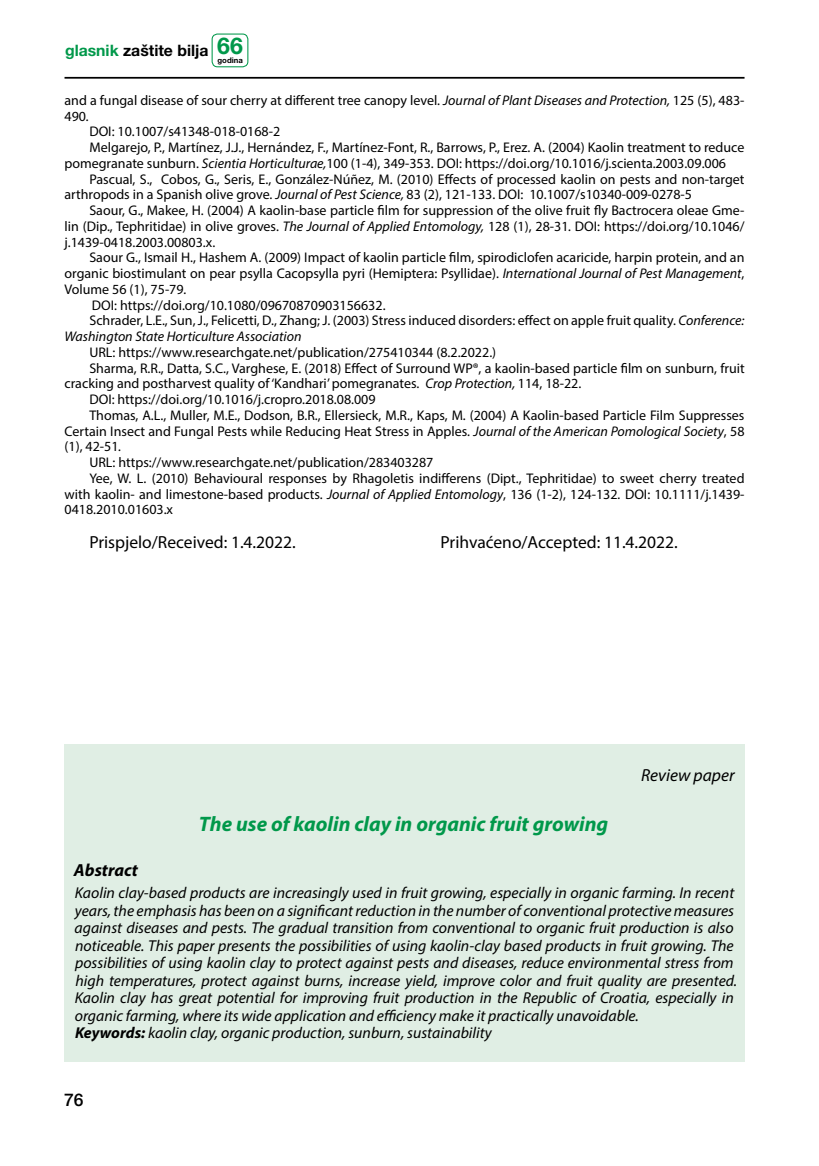
<style>
.page{position:relative;width:819px;height:1166px;background:#fff}
.page>*{position:absolute;margin:0;border:0;box-sizing:border-box;transform-origin:0 0}
.t1{font:italic 700 21px "Myriad Pro";color:#00984a}
.t2{font:17.5px "Myriad Pro";color:#000}
.t3{font:italic 17.5px "Myriad Pro";color:#000}
.t4{font:italic 700 17.5px "Myriad Pro";color:#000}
.t5{font:500 17.5px "Helvetica Neue LT Pro";color:#000}
.t6{font:italic 15.75px/17.5px "Myriad Pro";color:#000}
.t7{font:700 15.75px "Helvetica Neue LT Pro";color:#000}
.t8{font:14px "Myriad Pro";color:#000}
.t9{font:italic 14px "Myriad Pro";color:#000}
.t10{font:700 7.7px "Helvetica Neue LT Pro";color:#000}
.s1{color:#00984a}
.s2{font-size:23.1px;color:#00984a}
.s3{font-style:italic}
.s4{font-weight:700}
</style>
<div class="page">
<hr style="left:64px;top:77px;width:680px;height:2px;background:#000">
<div style="left:211px;top:34px;width:37px;height:33px;border:1px solid #00984a;border-radius:5px"></div>
<div style="left:64px;top:744px;width:680px;height:318px;background:#e0eee4"></div>
<p class="t7" style="left:65px;top:40px;width:179px"><span class="s1">glasnik</span> zaštite bilja <span class="s2">66</span></p>
<p class="t10" style="left:217px;top:56px;width:27px">godina</p>
<p class="t8" style="left:64px;top:91px;width:681px">and a fungal disease of sour cherry at different tree canopy level. <span class="s3">Journal of Plant Diseases and Protection,</span> 125 (5), 483-</p>
<p class="t8" style="left:64px;top:107px;width:26px">490<span class="s3">.</span></p>
<p class="t8" style="left:89px;top:123px;width:192px">DOI: 10.1007/s41348-018-0168-2</p>
<p class="t8" style="left:89px;top:139px;width:656px">Melgarejo, P., Martínez, J.J., Hernández, F., Martínez-Font, R., Barrows, P., Erez. A. (2004) Kaolin treatment to reduce</p>
<p class="t8" style="left:64px;top:154px;width:663px">pomegranate sunburn. <span class="s3">Scientia Horticulturae,</span>100 (1-4), 349-353. DOI: https://doi.org/10.1016/j.scienta.2003.09.006</p>
<p class="t8" style="left:89px;top:170px;width:656px">Pascual, S., Cobos, G., Seris, E., González-Núñez, M. (2010) Effects of processed kaolin on pests and non-target</p>
<p class="t8" style="left:64px;top:186px;width:629px">arthropods in a Spanish olive grove. <span class="s3">Journal of Pest Science,</span> 83 (2), 121-133. DOI: 10.1007/s10340-009-0278-5</p>
<p class="t8" style="left:89px;top:202px;width:656px">Saour, G., Makee, H. (2004) A kaolin-base particle film for suppression of the olive fruit fly Bactrocera oleae Gme-</p>
<p class="t8" style="left:65px;top:217px;width:681px">lin (Dip., Tephritidae) in olive groves. <span class="s3">The Journal of Applied Entomology,</span> 128 (1), 28-31<span class="s3">.</span> DOI: https://doi.org/10.1046/</p>
<p class="t8" style="left:65px;top:233px;width:152px">j.1439-0418.2003.00803.x.</p>
<p class="t8" style="left:89px;top:249px;width:656px">Saour G., Ismail H., Hashem A. (2009) Impact of kaolin particle film, spirodiclofen acaricide, harpin protein, and an</p>
<p class="t8" style="left:65px;top:265px;width:681px">organic biostimulant on pear psylla Cacopsylla pyri (Hemiptera: Psyllidae). <span class="s3">International Journal of Pest Management</span>,</p>
<p class="t8" style="left:65px;top:280px;width:124px">Volume 56 (1), 75-79<span class="s3">.</span></p>
<p class="t8" style="left:92px;top:296px;width:295px">DOI: https://doi.org/10.1080/09670870903156632.</p>
<p class="t8" style="left:89px;top:312px;width:656px">Schrader, L.E., Sun, J., Felicetti, D., Zhang; J. (2003) Stress induced disorders: effect on apple fruit quality. <span class="s3">Conference:</span></p>
<p class="t9" style="left:65px;top:328px;width:238px">Washington State Horticulture Association</p>
<p class="t8" style="left:89px;top:343px;width:408px">URL: https://www.researchgate.net/publication/275410344 (8.2.2022.)</p>
<p class="t8" style="left:89px;top:359px;width:656px">Sharma, R.R., Datta, S.C., Varghese, E. (2018) Effect of Surround WP®, a kaolin-based particle film on sunburn, fruit</p>
<p class="t8" style="left:65px;top:375px;width:518px">cracking and postharvest quality of ‘Kandhari’ pomegranates. <span class="s3">Crop Protection,</span> 114, 18-22.</p>
<p class="t8" style="left:89px;top:391px;width:288px">DOI: https://doi.org/10.1016/j.cropro.2018.08.009</p>
<p class="t8" style="left:89px;top:406px;width:656px">Thomas, A.L., Muller, M.E., Dodson, B.R., Ellersieck, M.R., Kaps, M. (2004) A Kaolin-based Particle Film Suppresses</p>
<p class="t8" style="left:65px;top:422px;width:681px">Certain Insect and Fungal Pests while Reducing Heat Stress in Apples. <span class="s3">Journal of the American Pomological Society</span>, 58</p>
<p class="t8" style="left:65px;top:438px;width:58px">(1), 42-51<span class="s3">.</span></p>
<p class="t8" style="left:89px;top:454px;width:345px">URL: https://www.researchgate.net/publication/283403287</p>
<p class="t8" style="left:89px;top:469px;width:656px">Yee, W. L. (2010) Behavioural responses by Rhagoletis indifferens (Dipt., Tephritidae) to sweet cherry treated</p>
<p class="t8" style="left:65px;top:485px;width:681px">with kaolin‐ and limestone‐based products. <span class="s3">Journal of Applied Entomology</span>, 136 (1‐2), 124-132<span class="s3">.</span> DOI: 10.1111/j.1439-</p>
<p class="t8" style="left:65px;top:501px;width:110px">0418.2010.01603.x</p>
<p class="t2" style="left:89px;top:532px;width:208px">Prispjelo/Received: 1.4.2022.</p>
<p class="t2" style="left:440px;top:532px;width:239px">Prihvaćeno/Accepted: 11.4.2022.</p>
<h1 class="t1" style="left:199px;top:810px;width:411px">The use of kaolin clay in organic fruit growing</h1>
<p class="t3" style="left:641px;top:764px;width:95px">Review paper</p>
<p class="t4" style="left:74px;top:858px;width:66px">Abstract</p>
<p class="t6" style="left:75px;top:884px;width:664px">Kaolin clay-based products are increasingly used in fruit growing, especially in organic farming. In recent years, the emphasis has been on a significant reduction in the number of conventional protective measures against diseases and pests. The gradual transition from conventional to organic fruit production is also noticeable. This paper presents the possibilities of using kaolin-clay based products in fruit growing. The possibilities of using kaolin clay to protect against pests and diseases, reduce environmental stress from high temperatures, protect against burns, increase yield, improve color and fruit quality are presented.<br>Kaolin clay has great potential for improving fruit production in the Republic of Croatia, especially in organic farming, where its wide application and efficiency make it practically unavoidable.<br><span class="s4">Keywords:</span> kaolin clay, organic production, sunburn, sustainability</p>
<p class="t5" style="left:64px;top:1090px;width:21px">76</p>
</div>
